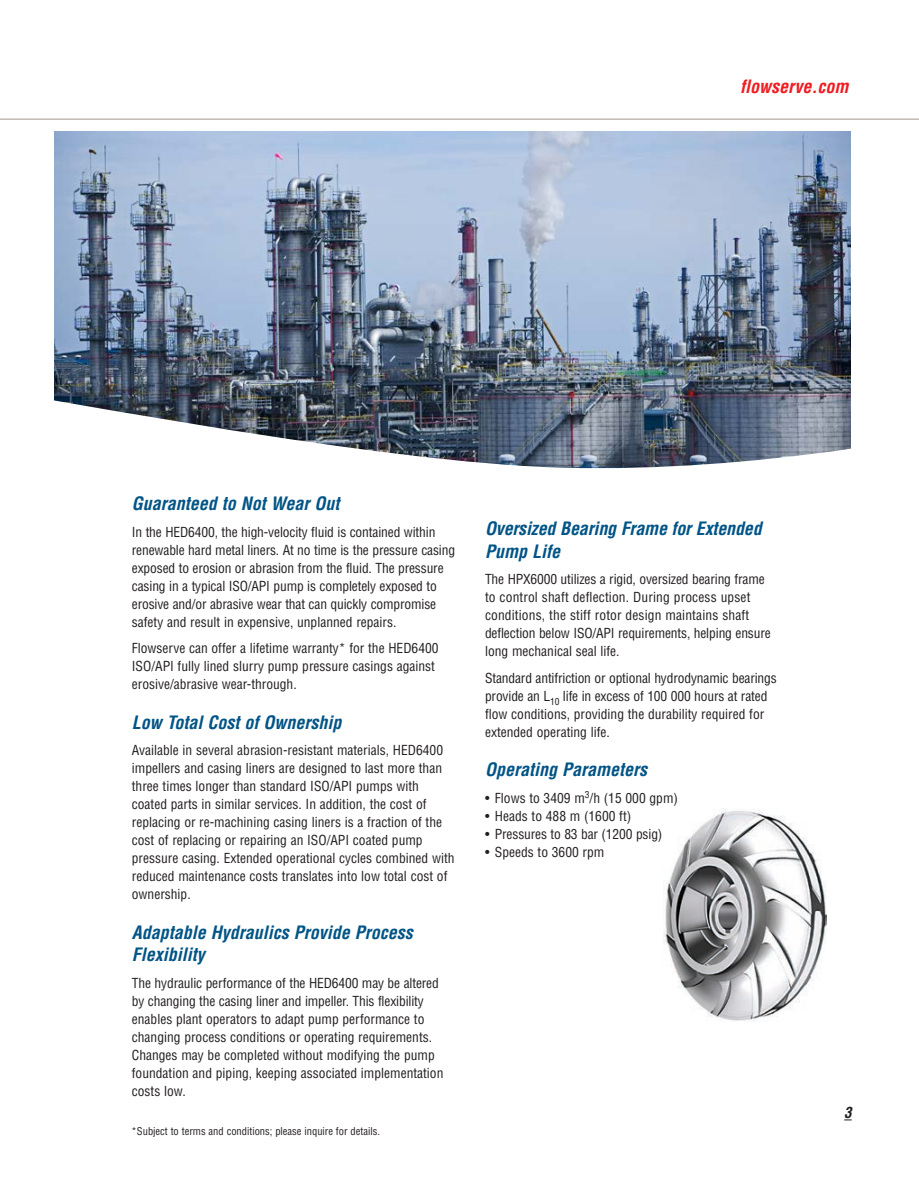
<style>
.page{position:relative;width:919px;height:1189px;background:#fff}
.page>*{position:absolute;margin:0;border:0;box-sizing:border-box;transform-origin:0 0}
.PB-Sub_Header{font:italic 700 condensed 18px/22.5px "Helvetica LT Std";color:#005486}
.t1{font:italic 700 condensed 18px "Helvetica LT Std";color:#ee1d23}
.t2{font:italic 700 condensed 15px "Helvetica LT Std";color:#231f20}
.PB-Body_Copy{font:condensed 13.5px/18px "Helvetica LT Std";color:#231f20}
.PB-Foot_Note{font:condensed 10.5px "Helvetica LT Std";color:#231f20}
</style>
<div class="page">
<hr style="left:0;top:119px;width:918px;height:1px;background:#a1968b">
<img style="left:663px;top:808px;width:163px;height:213px">
<img style="left:54px;top:132px;width:796px;height:257px">
<img style="left:54px;top:389px;width:797px;height:80px">
<h1 class="t1" style="left:740px;top:75px;width:110px">flowserve.com</h1>
<p class="PB-Sub_Header" style="left:132px;top:492px;width:209px">Guaranteed to Not Wear Out</p>
<p class="PB-Body_Copy" style="left:132px;top:522px;width:325px">In the HED6400, the high-velocity fluid is contained within renewable hard metal liners. At no time is the pressure casing exposed to erosion or abrasion from the fluid. The pressure casing in a typical ISO/API pump is completely exposed to erosive and/or abrasive wear that can quickly compromise safety and result in expensive, unplanned repairs.</p>
<p class="PB-Body_Copy" style="left:132px;top:639px;width:308px">Flowserve can offer a lifetime warranty* for the HED6400<br>ISO/API fully lined slurry pump pressure casings against erosive/abrasive wear-through.</p>
<p class="PB-Sub_Header" style="left:132px;top:711px;width:211px">Low Total Cost of Ownership</p>
<p class="PB-Body_Copy" style="left:132px;top:741px;width:324px">Available in several abrasion-resistant materials, HED6400 impellers and casing liners are designed to last more than three times longer than standard ISO/API pumps with coated parts in similar services. In addition, the cost of replacing or re-machining casing liners is a fraction of the cost of replacing or repairing an ISO/API coated pump pressure casing. Extended operational cycles combined with reduced maintenance costs translates into low total cost of ownership.</p>
<p class="PB-Sub_Header" style="left:132px;top:921px;width:282px">Adaptable Hydraulics Provide Process<br>Flexibility</p>
<p class="PB-Body_Copy" style="left:132px;top:973px;width:313px">The hydraulic performance of the HED6400 may be altered by changing the casing liner and impeller. This flexibility enables plant operators to adapt pump performance to changing process conditions or operating requirements.<br>Changes may be completed without modifying the pump foundation and piping, keeping associated implementation costs low.</p>
<p class="PB-Foot_Note" style="left:132px;top:1124px;width:250px">*Subject to terms and conditions; please inquire for details.</p>
<p class="PB-Sub_Header" style="left:485px;top:517px;width:278px">Oversized Bearing Frame for Extended<br>Pump Life</p>
<p class="PB-Body_Copy" style="left:485px;top:570px;width:287px">The HPX6000 utilizes a rigid, oversized bearing frame to control shaft deflection. During process upset conditions, the stiff rotor design maintains shaft deflection below ISO/API requirements, helping ensure long mechanical seal life.</p>
<p class="PB-Body_Copy" style="left:485px;top:668px;width:293px">Standard antifriction or optional hydrodynamic bearings provide an L<sub>10</sub> life in excess of 100 000 hours at rated flow conditions, providing the durability required for extended operating life.</p>
<p class="PB-Sub_Header" style="left:485px;top:758px;width:163px">Operating Parameters</p>
<p class="PB-Body_Copy" style="left:485px;top:788px;width:194px">• Flows to 3409 m<sup>3</sup>/h (15 000 gpm)</p>
<p class="PB-Body_Copy" style="left:485px;top:806px;width:148px">• Heads to 488 m (1600 ft)</p>
<p class="PB-Body_Copy" style="left:485px;top:824px;width:179px">• Pressures to 83 bar (1200 psig)</p>
<p class="PB-Body_Copy" style="left:485px;top:842px;width:121px">• Speeds to 3600 rpm</p>
<p class="t2" style="left:844px;top:1103px;width:9px">3</p>
</div>
